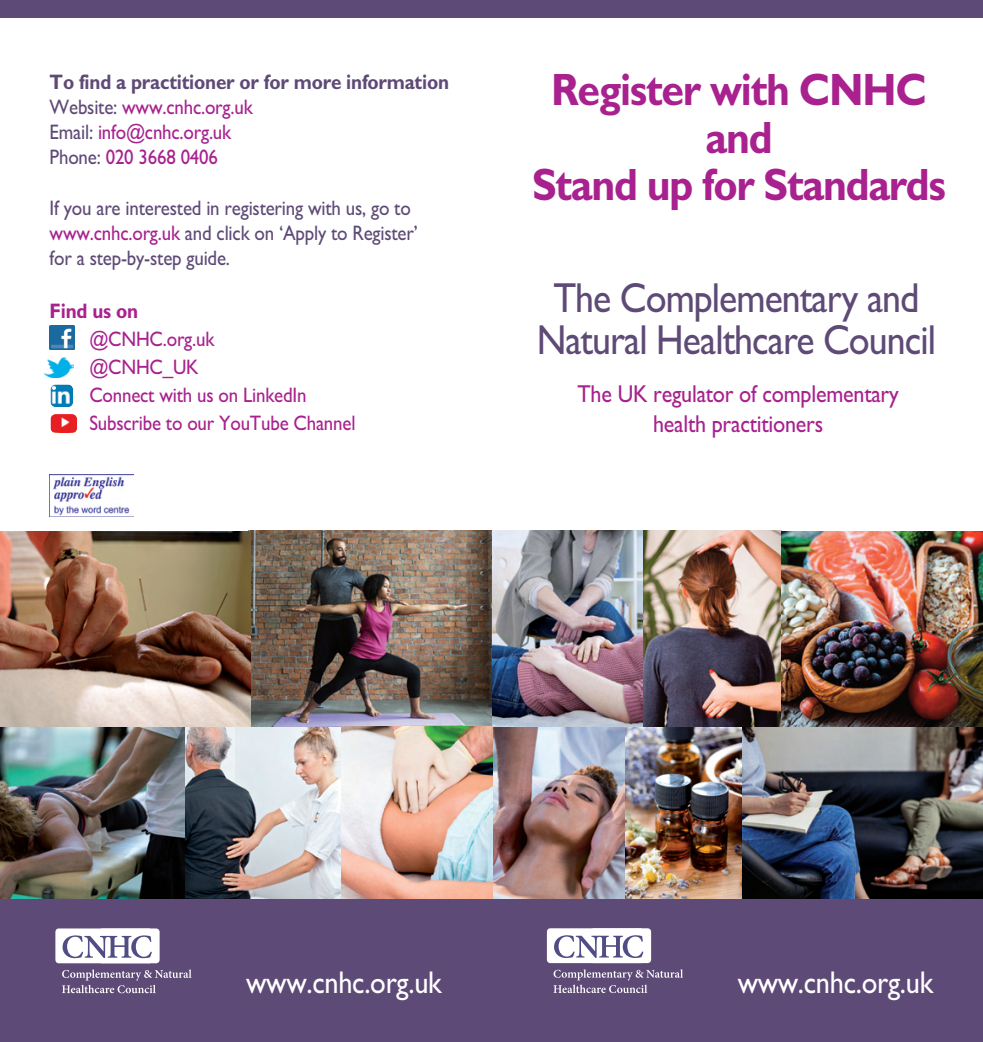
<style>
.page{position:relative;width:983px;height:1042px;background:#fff}
.page>*{position:absolute;margin:0;border:0;box-sizing:border-box;transform-origin:0 0}
.t1{font:700 45.5px/47.2px "M Gill Sans";letter-spacing:-.03em;color:#a8218e;text-align:center;scale:.9 1}
.t2{font:42px/42px "Gill Sans";letter-spacing:-.025em;color:#5e4a76;text-align:center;scale:.9 1}
.t3{font:31.5px "M Gill Sans";letter-spacing:-.01em;color:#fff;scale:.9 1}
.t4{font:24.5px/29.4px "M Gill Sans";letter-spacing:-.01em;color:#a8218e;text-align:center;scale:.9 1}
.t5{font:21px/25.2px "M Gill Sans";letter-spacing:-.01em;color:#a8218e;scale:.9 1}
.t6{font:21px/25.2px "M Gill Sans";letter-spacing:-.01em;color:#5e4a76;scale:.9 1}
.t7{font:700 21px "M Gill Sans";letter-spacing:-.01em;color:#a8218e;scale:.9 1}
.s1{font-weight:700;color:#5e4a76}
.s2{color:#5e4a76}
.s3{color:#a8218e}
</style>
<div class="page">
<div style="left:0;top:0;width:982px;height:18px;background:#5e4a76"></div>
<div style="left:0;top:891px;width:982px;height:151px;background:#5e4a76"></div>
<svg style="left:62px;top:969px;width:129px;height:24px"></svg>
<svg style="left:55px;top:928px;width:104px;height:35px;background:#dbdae5"></svg>
<svg style="left:553px;top:969px;width:130px;height:24px"></svg>
<svg style="left:546px;top:928px;width:105px;height:35px;background:#dbdae5"></svg>
<svg style="left:49px;top:474px;width:85px;height:43px"></svg>
<img style="left:50px;top:474px;width:84px;height:42px">
<img style="left:50px;top:325px;width:24px;height:25px">
<img style="left:44px;top:357px;width:30px;height:21px">
<div style="left:41px;top:364px;width:6px;height:7px;background:#fff"></div>
<img style="left:50px;top:414px;width:27px;height:19px;border-radius:5px">
<div style="left:50px;top:413px;width:28px;height:21px;border:2px solid #fff;border-radius:6px"></div>
<img style="left:50px;top:384px;width:23px;height:22px;border-radius:5px">
<div style="left:50px;top:384px;width:24px;height:24px;border:2px solid #fff;border-radius:6px"></div>
<img style="left:184px;top:727px;width:157px;height:172px">
<img style="left:624px;top:727px;width:118px;height:172px">
<img style="left:742px;top:727px;width:240px;height:172px">
<img style="left:492px;top:727px;width:132px;height:172px">
<img style="left:0;top:727px;width:184px;height:172px">
<img style="left:642px;top:531px;width:138px;height:196px">
<img style="left:250px;top:531px;width:242px;height:196px">
<img style="left:0;top:531px;width:250px;height:196px">
<img style="left:780px;top:531px;width:202px;height:196px">
<img style="left:492px;top:531px;width:150px;height:196px">
<img style="left:341px;top:727px;width:151px;height:172px">
<p class="t5" style="left:50px;top:71px;width:445px"><span class="s1">To find a practitioner or for more information<br></span><span class="s2">Website:</span> www.cnhc.org.uk<br><span class="s2">Email:</span> info@cnhc.org.uk<br><span class="s2">Phone:</span> 020 3668 0406</p>
<p class="t6" style="left:50px;top:197px;width:410px">If you are interested in registering with us, go to <span class="s3">www.cnhc.org.uk</span> and click on ‘Apply to Register’ for a step-by-step guide.</p>
<p class="t7" style="left:50px;top:304px;width:100px">Find us on</p>
<p class="t5" style="left:89px;top:328px;width:297px;line-height:28px">@CNHC.org.uk<br>@CNHC_UK<br>Connect with us on LinkedIn<br>Subscribe to our YouTube Channel</p>
<h1 class="t1" style="left:532px;top:71px;width:461px">Register with CNHC and<br>Stand up for Standards</h1>
<h2 class="t2" style="left:536px;top:276px;width:445px">The Complementary and<br>Natural Healthcare Council</h2>
<p class="t4" style="left:577px;top:382px;width:358px">The UK regulator of complementary health practitioners</p>
<h3 class="t3" style="left:246px;top:971px;width:219px">www.cnhc.org.uk</h3>
<h3 class="t3" style="left:737px;top:971px;width:219px">www.cnhc.org.uk</h3>
</div>
